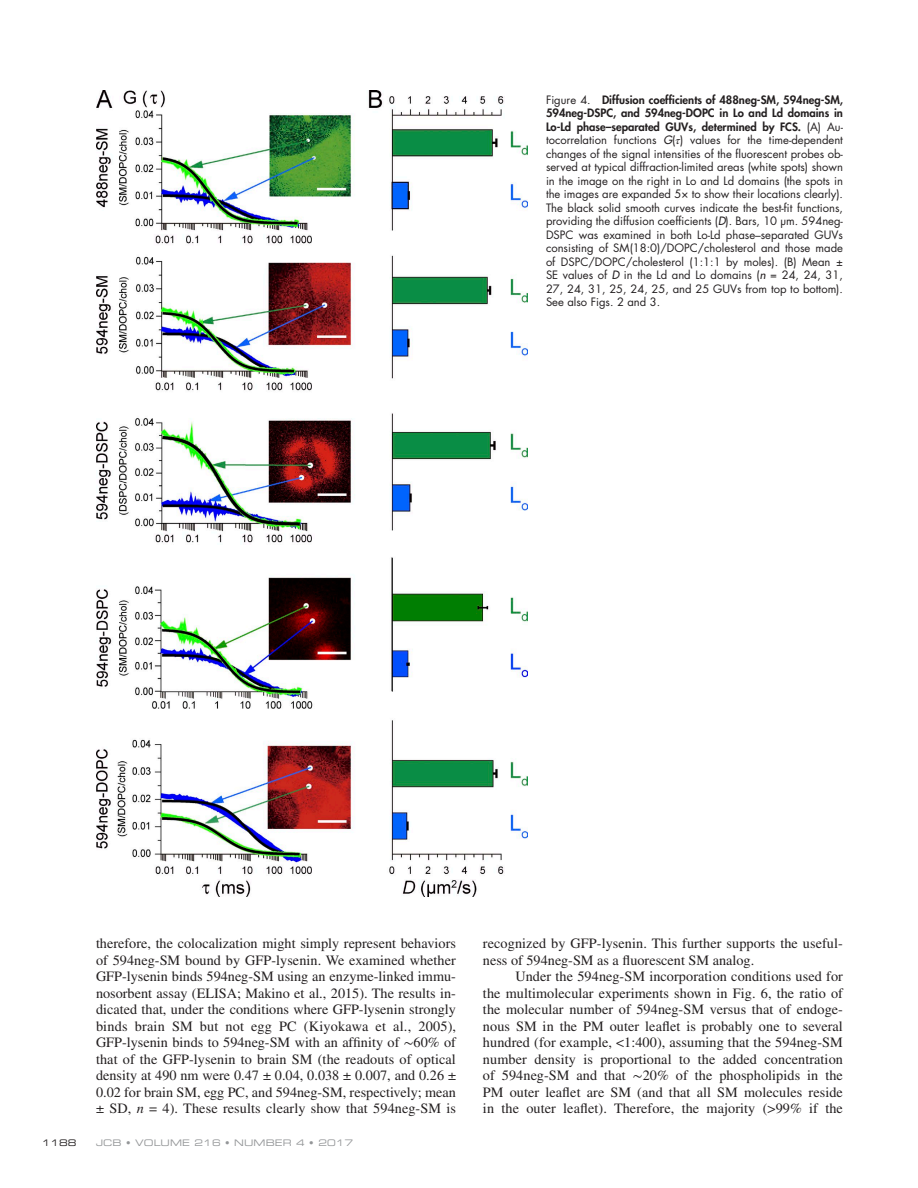
<style>
.page{position:relative;width:918px;height:1188px;background:#fff}
.page>*{position:absolute;margin:0;border:0;box-sizing:border-box;transform-origin:0 0}
.t1{font:14.25px/16.5px "Times LT Std";letter-spacing:.005em;color:#231f20;text-align:justify}
.t2{font:11.25px/13.5px "Futura Std";color:#231f20;text-align:justify}
.t3{font:9px "Eurostile LT Std Ex 2";letter-spacing:.01em;color:#949698}
.t4{font:9px "Eurostile LT Std Ex 2";color:#231f20}
.s1{font-weight:800}
.s2{font-weight:500;font-style:italic}
.s3{font-family:"STIX General";font-style:italic}
.s4{font-family:"STIX General"}
.s5{font-style:italic}
</style>
<div class="page">
<img style="left:96px;top:90px;width:432px;height:807px">
<p class="t2" style="left:546px;top:93px;width:299px">Figure 4. <span class="s1">Diffusion coefficients of 488neg-SM, 594neg-SM, 594neg-DSPC, and 594neg-DOPC in Lo and Ld domains in Lo-Ld phase–separated GUVs, determined by FCS.</span> (A) Au&shy;tocorrelation functions <span class="s2">G</span>(<span class="s3">τ</span>) values for the time-dependent changes of the signal intensities of the fluorescent probes ob&shy;served at typical diffraction-limited areas (white spots) shown in the image on the right in Lo and Ld domains (the spots in the images are expanded 5× to show their locations clearly).<br>The black solid smooth curves indicate the best-fit functions, providing the diffusion coefficients (<span class="s2">D</span>). Bars, 10 µm. 594neg-DSPC was examined in both Lo-Ld phase–separated GUVs consisting of SM(18:0)/DOPC/cholesterol and those made of DSPC/DOPC/cholesterol (1:1:1 by moles). (B) Mean ± SE values of <span class="s2">D</span> in the Ld and Lo domains (<span class="s2">n</span> = 24, 24, 31, 27, 24, 31, 25, 24, 25, and 25 GUVs from top to bottom).<br>See also Figs. 2 and 3.</p>
<p class="t1" style="left:96px;top:935px;width:362px">therefore, the colocalization might simply represent behaviors of 594neg-SM bound by GFP-lysenin. We examined whether GFP-lysenin binds 594neg-SM using an enzyme-linked immu&shy;nosorbent assay (ELISA; Makino et al., 2015). The results in&shy;dicated that, under the conditions where GFP-lysenin strongly binds brain SM but not egg PC (Kiyokawa et al., 2005), GFP-lysenin binds to 594neg-SM with an affinity of <span class="s4">∼</span>60% of that of the GFP-lysenin to brain SM (the readouts of optical density at 490 nm were 0.47 ± 0.04, 0.038 ± 0.007, and 0.26 ± 0.02 for brain SM, egg PC, and 594neg-SM, respectively; mean ± SD, <span class="s5">n</span> = 4). These results clearly show that 594neg-SM is</p>
<p class="t1" style="left:483px;top:935px;width:361px">recognized by GFP-lysenin. This further supports the useful&shy;ness of 594neg-SM as a fluorescent SM analog.</p>
<p class="t1" style="left:483px;top:968px;width:362px;text-indent:32px">Under the 594neg-SM incorporation conditions used for the multimolecular experiments shown in Fig. 6, the ratio of the molecular number of 594neg-SM versus that of endoge&shy;nous SM in the PM outer leaflet is probably one to several hundred (for example, &lt;1:400), assuming that the 594neg-SM number density is proportional to the added concentration of 594neg-SM and that <span class="s4">∼</span>20% of the phospholipids in the PM outer leaflet are SM (and that all SM molecules reside in the outer leaflet). Therefore, the majority (&gt;99% if the</p>
<p class="t4" style="left:42px;top:1136px;width:36px">1188</p>
<p class="t3" style="left:96px;top:1136px;width:259px">JCB • VOLUME 216 • NUMBER 4 • 2017</p>
</div>
